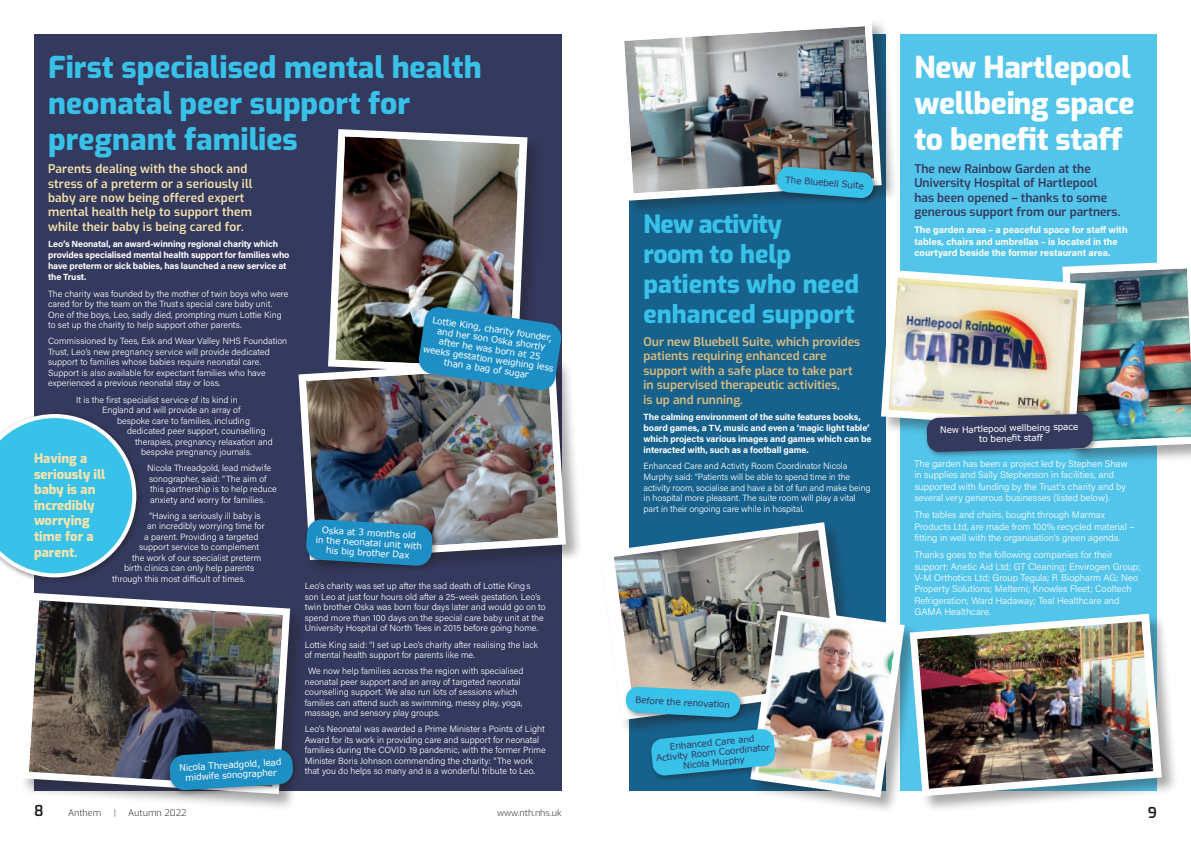
<style>
.page{position:relative;width:1191px;height:842px;background:#fff}
.page>*{position:absolute;margin:0;border:0;box-sizing:border-box;transform-origin:0 0}
.t1{font:800 30px/36px "Exo";color:#38c1e9}
.t2{font:800 30px/36px "Exo";letter-spacing:-.01em;color:#fff}
.t3{font:800 25px/30px "Exo";color:#38c1e9}
.t4{font:600 15px "Exo";color:#231f20}
.t5{font:800 13px/15.6px "Exo";color:#f5e4ad}
.t6{font:600 12px/14.4px "Exo";letter-spacing:.01em;color:#f5e4ad}
.t7{font:600 12px/14.4px "Exo";color:#dbbd81}
.t8{font:600 12px/14.4px "Exo";color:#34395e}
.t9{font:300 9.5px/11.4px "Acumin Pro";color:#fff}
.t10{font:700 9.5px/11.4px "Acumin Pro";color:#fff}
.t11{font:300 9px/10.5px "Acumin Pro";color:#fff}
.t12{font:700 9px/11px "Acumin Pro";letter-spacing:-.015em;color:#fff}
.t13{font:9px/10px "Verdana";color:#fff;text-align:center}
.t14{font:9px/10px "Verdana";color:#34395e;text-align:center}
.t15{font:300 9px "Exo";color:#312f30}
</style>
<div class="page">
<div style="left:629px;top:34px;width:257px;height:757px;background:#17628d"></div>
<div style="left:34px;top:34px;width:527px;height:757px;background:#34395e"></div>
<div style="left:900px;top:34px;width:256px;height:757px;background:#53c5eb"></div>
<img style="left:328px;top:129px;width:203px;height:226px">
<div style="left:297px;top:358px;width:286px;height:219px;background:#231f20;opacity:.4"></div>
<img style="left:297px;top:355px;width:272px;height:209px">
<div style="left:303px;top:516px;width:137px;height:57px;background:#231f20;opacity:.5"></div>
<svg style="left:306px;top:519px;width:127px;height:47px;background:#2683b1"></svg>
<div style="left:615px;top:18px;width:283px;height:200px;background:#231f20;opacity:.4"></div>
<img style="left:615px;top:18px;width:270px;height:186px">
<div style="left:773px;top:164px;width:107px;height:41px;background:#231f20;opacity:.5"></div>
<svg style="left:776px;top:166px;width:97px;height:32px;background:#3da7c7"></svg>
<div style="left:599px;top:521px;width:264px;height:216px;background:#231f20;opacity:.4"></div>
<svg style="left:599px;top:521px;width:251px;height:203px"></svg>
<div style="left:749px;top:606px;width:172px;height:208px;background:#231f20;opacity:.4"></div>
<div style="left:908px;top:613px;width:271px;height:200px;background:#231f20;opacity:.4"></div>
<div style="left:1061px;top:260px;width:130px;height:206px;background:#231f20;opacity:.4"></div>
<div style="left:923px;top:411px;width:177px;height:48px;background:#231f20;opacity:.5"></div>
<img style="left:881px;top:257px;width:310px;height:196px">
<svg style="left:908px;top:610px;width:257px;height:190px"></svg>
<div style="left:0;top:411px;width:144px;height:174px;background:#231f20;opacity:.5"></div>
<svg style="left:0;top:414px;width:136px;height:163px;background:#4ab5d8"></svg>
<div style="left:20px;top:592px;width:287px;height:219px;background:#231f20;opacity:.4"></div>
<img style="left:20px;top:592px;width:274px;height:206px">
<div style="left:166px;top:746px;width:134px;height:51px;background:#231f20;opacity:.5"></div>
<svg style="left:169px;top:749px;width:124px;height:41px;background:#2884b1"></svg>
<svg style="left:418px;top:306px;width:144px;height:85px;background:#2d83ad"></svg>
<img style="left:917px;top:621px;width:236px;height:168px">
<img style="left:614px;top:530px;width:224px;height:181px">
<img style="left:625px;top:603px;width:283px;height:198px">
<h2 class="t1" style="left:48px;top:48px;width:435px">First specialised mental health neonatal peer support for pregnant families</h2>
<p class="t6" style="left:48px;top:161px;width:206px">Parents dealing with the shock and stress of a preterm or a seriously ill baby are now being offered expert mental health help to support them while their baby is being cared for.</p>
<p class="t12" style="left:48px;top:238px;width:243px">Leo’s Neonatal, an award-winning regional charity which provides specialised mental health support for families who have preterm or sick babies, has launched a new service at the Trust.</p>
<p class="t11" style="left:48px;top:288px;width:242px">The charity was founded by the mother of twin boys who were cared for by the team on the Trust s special care baby unit.<br>One of the boys, Leo, sadly died, prompting mum Lottie King to set up the charity to help support other parents.</p>
<p class="t11" style="left:48px;top:336px;width:241px">Commissioned by Tees, Esk and Wear Valley NHS Foundation Trust, Leo’s new pregnancy service will provide dedicated support to families whose babies require neonatal care.<br>Support is also available for expectant families who have experienced a previous neonatal stay or loss.</p>
<p class="t11" style="left:76px;top:394px;width:163px">It is the first specialist service of its kind in</p>
<p class="t11" style="left:102px;top:404px;width:140px">England and will provide an array of</p>
<p class="t11" style="left:117px;top:415px;width:134px">bespoke care to families, including</p>
<p class="t11" style="left:127px;top:425px;width:140px">dedicated peer support, counselling</p>
<p class="t11" style="left:135px;top:436px;width:139px">therapies, pregnancy relaxation and</p>
<p class="t11" style="left:141px;top:446px;width:112px">bespoke pregnancy journals.</p>
<p class="t11" style="left:147px;top:462px;width:131px">Nicola Threadgold, lead midwife sonographer, said: “The aim of this partnership is to help reduce anxiety and worry for families.</p>
<p class="t11" style="left:149px;top:510px;width:113px">“Having a seriously ill baby is</p>
<p class="t11" style="left:147px;top:521px;width:119px">an incredibly worrying time for</p>
<p class="t11" style="left:144px;top:531px;width:116px">a parent. Providing a targeted</p>
<p class="t11" style="left:139px;top:542px;width:122px">support service to complement</p>
<p class="t11" style="left:132px;top:552px;width:131px">the work of our specialist preterm</p>
<p class="t11" style="left:124px;top:563px;width:131px">birth clinics can only help parents</p>
<p class="t11" style="left:112px;top:573px;width:135px">through this most dificult of times.</p>
<p class="t11" style="left:305px;top:581px;width:242px">Leo’s charity was set up after the sad death of Lottie King s son Leo at just four hours old after a 25-week gestation. Leo’s twin brother Oska was born four days later and would go on to spend more than 100 days on the special care baby unit at the University Hospital of North Tees in 2015 before going home.</p>
<p class="t11" style="left:305px;top:639px;width:235px">Lottie King said: “I set up Leo’s charity after realising the lack of mental health support for parents like me.</p>
<p class="t11" style="left:305px;top:665px;width:220px;text-indent:4px">We now help families across the region with specialised neonatal peer support and an array of targeted neonatal counselling support. We also run lots of sessions which families can attend such as swimming, messy play, yoga, massage, and sensory play groups.</p>
<p class="t11" style="left:305px;top:724px;width:242px">Leo’s Neonatal was awarded a Prime Minister s Points of Light Award for its work in providing care and support for neonatal families during the COVID 19 pandemic, with the former Prime Minister Boris Johnson commending the charity: “The work that you do helps so many and is a wonderful tribute to Leo.</p>
<p class="t13" style="left:433px;top:315px;width:122px;rotate:9deg">Lottie King, charity founder,</p>
<p class="t13" style="left:438px;top:325px;width:111px;rotate:9deg">and her son Oska shortly</p>
<p class="t13" style="left:425px;top:334px;width:133px;rotate:9deg">after he was born at 25 weeks gestation weighing less than a bag of sugar</p>
<p class="t5" style="left:34px;top:450px;width:73px">Having a seriously ill baby is an incredibly worrying time for a parent.</p>
<p class="t13" style="left:316px;top:525px;width:108px;rotate:3deg">Oska at 3 months old<br>in the neonatal unit with his big brother Dax</p>
<p class="t13" style="left:179px;top:763px;width:104px;rotate:-3deg">Nicola Threadgold, lead midwife sonographer</p>
<p class="t14" style="left:786px;top:175px;width:80px;rotate:4deg">The Bluebell Suite</p>
<h2 class="t3" style="left:643px;top:208px;width:217px">New activity<br>room to help patients who need enhanced support</h2>
<p class="t7" style="left:643px;top:334px;width:218px">Our new Bluebell Suite, which provides patients requiring enhanced care support with a safe place to take part in supervised therapeutic activities,<br>is up and running.</p>
<p class="t12" style="left:643px;top:411px;width:229px">The calming environment of the suite features books, board games, a TV, music and even a ‘magic light table’ which projects various images and games which can be interacted with, such as a football game.</p>
<p class="t11" style="left:643px;top:460px;width:228px;line-height:10.8px">Enhanced Care and Activity Room Coordinator Nicola Murphy said: “Patients will be able to spend time in the activity room, socialise and have a bit of fun and make being in hospital more pleasant. The suite room will play a vital part in their ongoing care while in hospital.</p>
<p class="t14" style="left:636px;top:695px;width:96px;rotate:3deg">Before the renovation</p>
<p class="t14" style="left:655px;top:743px;width:116px;rotate:-5deg">Enhanced Care and<br>Activity Room Coordinator<br>Nicola Murphy</p>
<p class="t2" style="left:914px;top:48px;width:222px">New Hartlepool wellbeing space to benefit staff</p>
<p class="t8" style="left:914px;top:161px;width:207px">The new Rainbow Garden at the<br>University Hospital of Hartlepool<br>has been opened – thanks to some generous support from our partners.</p>
<p class="t10" style="left:914px;top:224px;width:215px">The garden area – a peaceful space for staf with tables, chairs and umbrellas – is located in the courtyard beside the former restaurant area.</p>
<p class="t13" style="left:939px;top:426px;width:140px;rotate:-2deg">New Hartlepool wellbeing space to benefi t staff</p>
<p class="t9" style="left:914px;top:458px;width:215px">The garden has been a project led by Stephen Shaw in supplies and Sally Stephenson in facilities, and supported with funding by the Trust's charity and by several very generous businesses (listed below).</p>
<p class="t9" style="left:914px;top:509px;width:221px">The tables and chairs, bought through Marmax<br>Products Ltd, are made from 100% recycled material – fitting in well with the organisation's green agenda.</p>
<p class="t9" style="left:914px;top:549px;width:228px">Thanks goes to the following companies for their support: Anetic Aid Ltd; GT Cleaning; Envirogen Group; V-M Orthotics Ltd; Group Tegula; R Biopharm AG; Neo Property Solutions; Meltemi; Knowles Fleet; Cooltech Refrigeration; Ward Hadaway; Teal Healthcare and GAMA Healthcare.</p>
<p class="t4" style="left:34px;top:799px;width:11px">8</p>
<p class="t15" style="left:68px;top:806px;width:35px">Anthem</p>
<p class="t15" style="left:114px;top:806px;width:4px">|</p>
<p class="t15" style="left:128px;top:806px;width:60px">Autumn 2022</p>
<p class="t15" style="left:497px;top:806px;width:66px">www.nth.nhs.uk</p>
<p class="t4" style="left:1147px;top:802px;width:11px">9</p>
</div>
